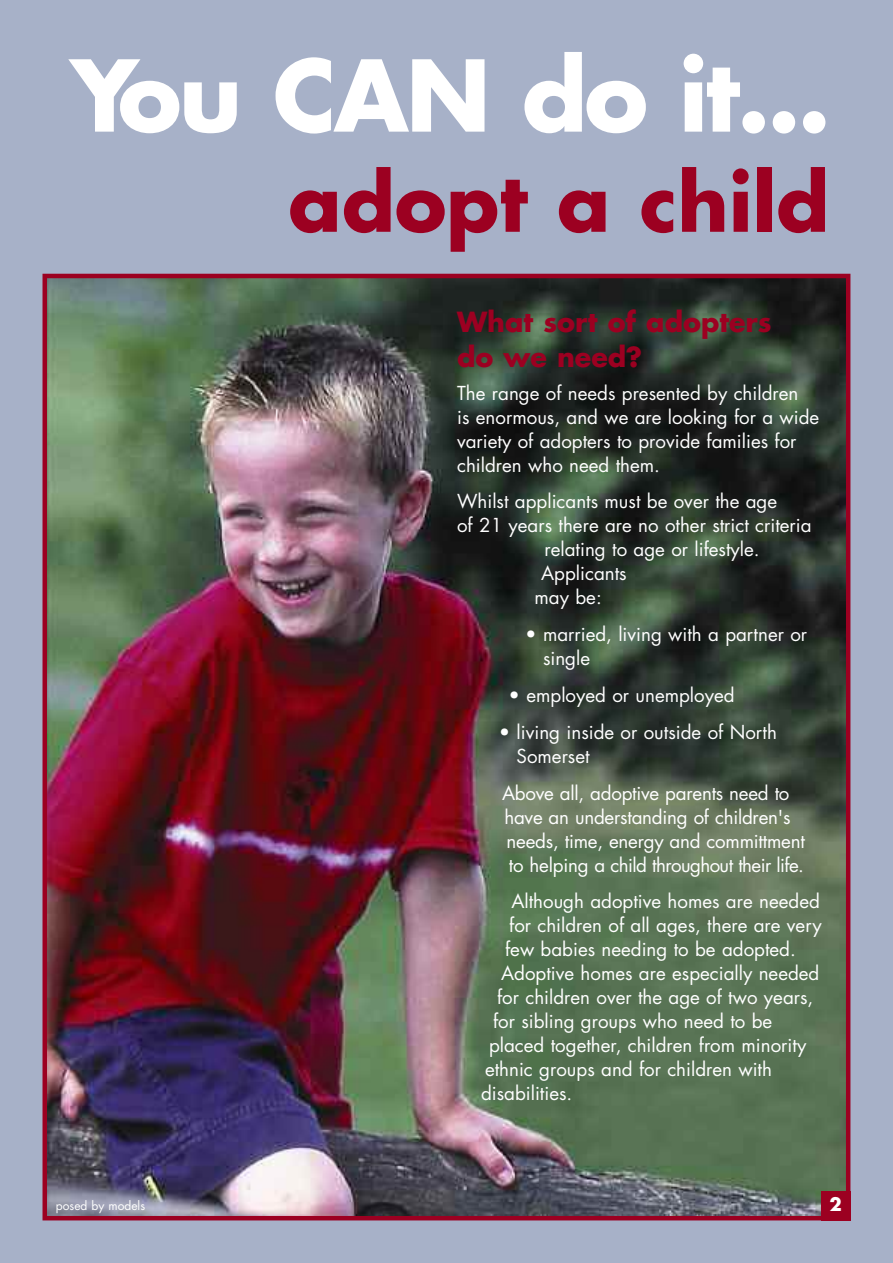
<style>
.page{position:relative;width:893px;height:1263px;background:#a7b1c8}
.page>*{position:absolute;margin:0;border:0;box-sizing:border-box;transform-origin:0 0}
.t1{font:700 96px "Futura LT";letter-spacing:-.03em;color:#fff}
.t2{font:700 78px "Futura LT";color:#9c0021}
.t3{font:700 27px/35.2px "Futura LT";color:#9c0021}
.t4{font:18.75px/24px "Futura LT";color:#fff}
.t5{font:700 18px "Futura LT";color:#fff}
.t6{font:12px "Futura LT";color:#fff}
.s1{font-weight:700}
</style>
<div class="page">
<img style="left:48px;top:279px;width:797px;height:936px">
<div style="left:43px;top:274px;width:807px;height:946px;border:4px solid #9c0021"></div>
<div style="left:821px;top:1191px;width:29px;height:29px;background:#9c0021"></div>
<p class="t1" style="left:70px;top:52px;width:762px">You CAN do it...</p>
<p class="t2" style="left:288px;top:167px;width:542px">adopt a child</p>
<p class="t6" style="left:56px;top:1200px;width:91px">posed by models</p>
<p class="t3" style="left:457px;top:307px;width:316px">What sort of adopters do we need?</p>
<p class="t4" style="left:457px;top:382px;width:364px">The range of needs presented by children<br>is enormous, and we are looking for a wide variety of adopters to provide families for children who need them.</p>
<p class="t4" style="left:457px;top:491px;width:322px">Whilst applicants must be over the age</p>
<p class="t4" style="left:457px;top:515px;width:356px">of 21 years there are no other strict criteria</p>
<p class="t4" style="left:545px;top:539px;width:217px">relating to age or lifestyle.</p>
<p class="t4" style="left:541px;top:563px;width:87px">Applicants</p>
<p class="t4" style="left:535px;top:587px;width:69px">may be:</p>
<p class="t4" style="left:543px;top:624px;width:266px;text-indent:-19px"><span class="s1">•</span> married, living with a partner or single</p>
<p class="t4" style="left:508px;top:685px;width:228px"><span class="s1">•</span> employed or unemployed</p>
<p class="t4" style="left:517px;top:721px;width:262px;text-indent:-18px"><span class="s1">•</span> living inside or outside of North<br>Somerset</p>
<p class="t4" style="left:502px;top:782px;width:304px">Above all, adoptive parents need to have an understanding of children's needs, time, energy and committment to helping a child throughout their life.</p>
<p class="t4" style="left:511px;top:891px;width:310px">Although adoptive homes are needed</p>
<p class="t4" style="left:509px;top:915px;width:314px">for children of all ages, there are very</p>
<p class="t4" style="left:505px;top:939px;width:292px">few babies needing to be adopted.</p>
<p class="t4" style="left:501px;top:963px;width:320px">Adoptive homes are especially needed</p>
<p class="t4" style="left:497px;top:987px;width:318px">for children over the age of two years,</p>
<p class="t4" style="left:493px;top:1011px;width:281px">for sibling groups who need to be</p>
<p class="t4" style="left:489px;top:1035px;width:319px">placed together, children from minority</p>
<p class="t4" style="left:485px;top:1059px;width:288px">ethnic groups and for children with</p>
<p class="t4" style="left:481px;top:1083px;width:93px">disabilities.</p>
<p class="t5" style="left:829px;top:1196px;width:14px">2</p>
</div>
